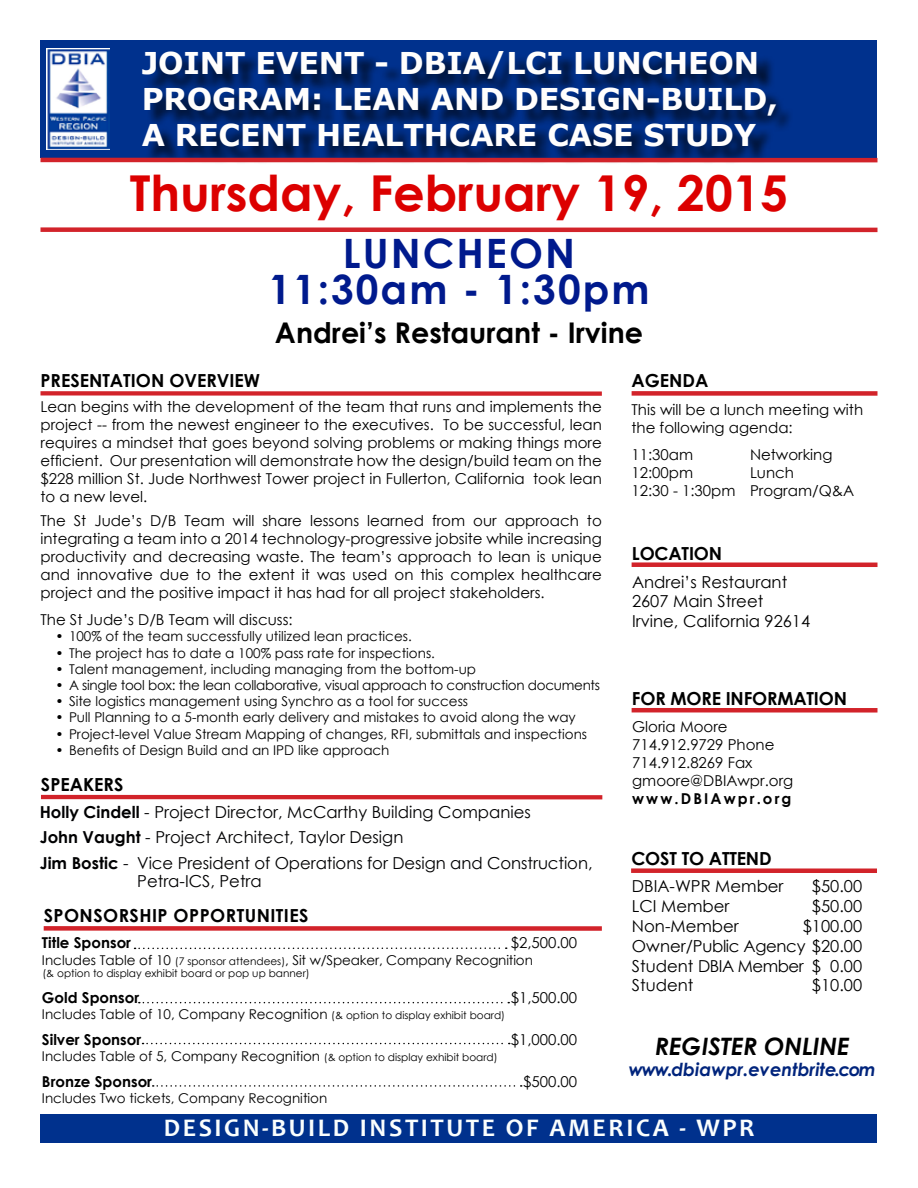
<style>
.page{position:relative;width:918px;height:1188px;background:#fff}
.page>*{position:absolute;margin:0;border:0;box-sizing:border-box;transform-origin:0 0}
.t1{font:700 49.5px "Century Gothic";color:#dc0000}
.t2{font:700 40.5px/36px "Century Gothic";letter-spacing:.05em;color:#001a8d;text-align:center}
.t3{font:700 30px/36px "Verdana";letter-spacing:-.005em;color:#fffefd}
.t4{font:700 28.5px "Century Gothic";color:#000}
.t5{font:700 25.5px "Candara";letter-spacing:.1em;color:#fafefd}
.t6{font:italic 700 24px "Century Gothic";color:#000}
.t7{font:700 18px "Century Gothic";letter-spacing:-.01em;color:#000}
.t8{font:italic 700 18px "Century Gothic";color:#00247c}
.t9{font:700 18px "Century Gothic";letter-spacing:.025em;color:#000001}
.t10{font:16.5px/25.5px "Century Gothic";color:#000102}
.t11{font:16.5px/19.8px "Century Gothic";color:#000}
.t12{font:15px/18px "Century Gothic";color:#000}
.t13{font:700 15px "Century Gothic";color:#000}
.t14{font:700 15px "Century Gothic";letter-spacing:.14em;color:#000}
.t15{font:13.5px "Century Gothic";color:#000}
.t16{font:13.5px "Century Gothic";letter-spacing:-.02em;color:#000}
.t17{font:10.5px "Century Gothic";color:#000}
.s1{font-weight:700}
.s2{font-size:10.5px}
</style>
<div class="page">
<div style="left:40px;top:1114px;width:838px;height:29px;background:#00318d"></div>
<div style="left:40px;top:40px;width:838px;height:118px;background:#00318d"></div>
<img style="left:46px;top:48px;width:64px;height:102px">
<div style="left:144px;top:53px;width:649px;height:111px;background:#000;opacity:.75"></div>
<div style="left:632px;top:391px;width:245px;height:5px;background:#d2232a"></div>
<div style="left:632px;top:562px;width:245px;height:5px;background:#d2232a"></div>
<div style="left:41px;top:227px;width:836px;height:5px;background:#d2232a"></div>
<hr style="left:41px;top:158px;width:836px;height:4px;background:#d2232a">
<div style="left:632px;top:708px;width:245px;height:5px;background:#d2232a"></div>
<div style="left:41px;top:391px;width:561px;height:5px;background:#d2232a"></div>
<div style="left:44px;top:926px;width:558px;height:5px;background:#d2232a"></div>
<div style="left:631px;top:868px;width:246px;height:5px;background:#d2232a"></div>
<svg style="left:135px;top:947px;width:372px;height:2px"></svg>
<svg style="left:139px;top:1002px;width:370px;height:1px"></svg>
<svg style="left:143px;top:1043px;width:367px;height:1px"></svg>
<svg style="left:153px;top:1085px;width:369px;height:2px"></svg>
<hr style="left:41px;top:795px;width:561px;height:4px;background:#d2232a">
<h3 class="t3" style="left:142px;top:44px;width:638px">JOINT EVENT - DBIA/LCI LUNCHEON<br>PROGRAM: LEAN AND DESIGN-BUILD,<br>A RECENT HEALTHCARE CASE STUDY</h3>
<h1 class="t1" style="left:130px;top:155px;width:660px">Thursday, February 19, 2015</h1>
<h2 class="t2" style="left:268px;top:233px;width:383px">LUNCHEON<br>11:30am - 1:30pm</h2>
<h3 class="t4" style="left:275px;top:311px;width:370px">Andrei’s Restaurant - Irvine</h3>
<p class="t7" style="left:40px;top:367px;width:221px">PRESENTATION OVERVIEW</p>
<p class="t12" style="left:40px;top:398px;width:563px;text-align:justify">Lean begins with the development of the team that runs and implements the project -- from the newest engineer to the executives. To be successful, lean requires a mindset that goes beyond solving problems or making things more efficient. Our presentation will demonstrate how the design/build team on the $228 million St. Jude Northwest Tower project in Fullerton, California took lean to a new level.</p>
<p class="t12" style="left:40px;top:512px;width:563px;text-align:justify">The St Jude’s D/B Team will share lessons learned from our approach to integrating a team into a 2014 technology-progressive jobsite while increasing productivity and decreasing waste. The team’s approach to lean is unique and innovative due to the extent it was used on this complex healthcare project and the positive impact it has had for all project stakeholders.</p>
<p class="t12" style="left:40px;top:611px;width:254px">The St Jude’s D/B Team will discuss:</p>
<p class="t15" style="left:56px;top:627px;width:358px">• 100% of the team successfully utilized lean practices.</p>
<p class="t15" style="left:56px;top:643px;width:381px">• The project has to date a 100% pass rate for inspections.</p>
<p class="t15" style="left:56px;top:659px;width:422px">• Talent management, including managing from the bottom-up</p>
<p class="t16" style="left:56px;top:676px;width:546px">• A single tool box: the lean collaborative, visual approach to construction documents</p>
<p class="t15" style="left:56px;top:692px;width:414px">• Site logistics management using Synchro as a tool for success</p>
<p class="t15" style="left:56px;top:708px;width:522px">• Pull Planning to a 5-month early delivery and mistakes to avoid along the way</p>
<p class="t15" style="left:56px;top:724px;width:533px">• Project-level Value Stream Mapping of changes, RFI, submittals and inspections</p>
<p class="t15" style="left:56px;top:740px;width:336px">• Benefits of Design Build and an IPD like approach</p>
<p class="t7" style="left:41px;top:771px;width:84px">SPEAKERS</p>
<p class="t10" style="left:40px;top:799px;width:554px"><span class="s1">Holly Cindell</span> - Project Director, McCarthy Building Companies<br><span class="s1">John Vaught</span> - Project Architect, Taylor Design<br><span class="s1">Jim Bostic</span> - Vice President of Operations for Design and Construction,</p>
<p class="t10" style="left:137px;top:868px;width:126px">Petra-ICS, Petra</p>
<p class="t9" style="left:44px;top:902px;width:266px">SPONSORSHIP OPPORTUNITIES</p>
<p class="t13" style="left:42px;top:931px;width:91px">Title Sponsor</p>
<p class="t12" style="left:511px;top:934px;width:68px">$2,500.00</p>
<p class="t15" style="left:42px;top:951px;width:492px">Includes Table of 10 <span class="s2">(7 sponsor attendees)</span>, Sit w/Speaker, Company Recognition</p>
<p class="t17" style="left:42px;top:966px;width:269px">(&amp; option to display exhibit board or pop up banner)</p>
<p class="t13" style="left:42px;top:986px;width:99px">Gold Sponsor</p>
<p class="t12" style="left:511px;top:988px;width:68px">$1,500.00</p>
<p class="t15" style="left:42px;top:1005px;width:465px">Includes Table of 10, Company Recognition <span class="s2">(&amp; option to display exhibit board)</span></p>
<p class="t13" style="left:42px;top:1028px;width:101px">Silver Sponsor</p>
<p class="t12" style="left:511px;top:1030px;width:68px">$1,000.00</p>
<p class="t15" style="left:42px;top:1047px;width:457px">Includes Table of 5, Company Recognition <span class="s2">(&amp; option to display exhibit board)</span></p>
<p class="t13" style="left:42px;top:1070px;width:112px">Bronze Sponsor</p>
<p class="t12" style="left:523px;top:1072px;width:56px">$500.00</p>
<p class="t15" style="left:42px;top:1089px;width:287px">Includes Two tickets, Company Recognition</p>
<p class="t7" style="left:632px;top:367px;width:79px">AGENDA</p>
<p class="t12" style="left:632px;top:400px;width:233px">This will be a lunch meeting with the following agenda:</p>
<p class="t12" style="left:632px;top:445px;width:63px">11:30am</p>
<p class="t12" style="left:750px;top:445px;width:84px">Networking</p>
<p class="t12" style="left:632px;top:463px;width:63px">12:00pm</p>
<p class="t12" style="left:632px;top:463px;width:224px;text-indent:118px">Lunch<br>12:30 - 1:30pm Program/Q&amp;A</p>
<p class="t7" style="left:632px;top:539px;width:92px">LOCATION</p>
<p class="t11" style="left:632px;top:572px;width:180px">Andrei’s Restaurant<br>2607 Main Street<br>Irvine, California 92614</p>
<p class="t7" style="left:632px;top:685px;width:217px">FOR MORE INFORMATION</p>
<p class="t12" style="left:632px;top:717px;width:163px">Gloria Moore<br>714.912.9729 Phone<br>714.912.8269 Fax gmoore@DBIAwpr.org</p>
<p class="t14" style="left:632px;top:787px;width:161px">www.DBIAwpr.org</p>
<p class="t7" style="left:631px;top:845px;width:142px">COST TO ATTEND</p>
<p class="t11" style="left:632px;top:876px;width:153px">DBIA-WPR Member</p>
<p class="t11" style="left:812px;top:876px;width:52px">$50.00</p>
<p class="t11" style="left:632px;top:896px;width:99px">LCI Member</p>
<p class="t11" style="left:812px;top:896px;width:52px">$50.00</p>
<p class="t11" style="left:632px;top:916px;width:108px">Non-Member</p>
<p class="t11" style="left:632px;top:916px;width:232px;text-align:justify;text-indent:171px">$100.00<br>Owner/Public Agency $20.00<br>Student DBIA Member $ 0.00<br>Student</p>
<p class="t11" style="left:812px;top:975px;width:52px">$10.00</p>
<h3 class="t6" style="left:655px;top:1028px;width:196px">REGISTER ONLINE</h3>
<p class="t8" style="left:629px;top:1056px;width:248px">www.dbiawpr.eventbrite.com</p>
<h3 class="t5" style="left:164px;top:1112px;width:592px">DESIGN-BUILD INSTITUTE OF AMERICA - WPR</h3>
</div>
